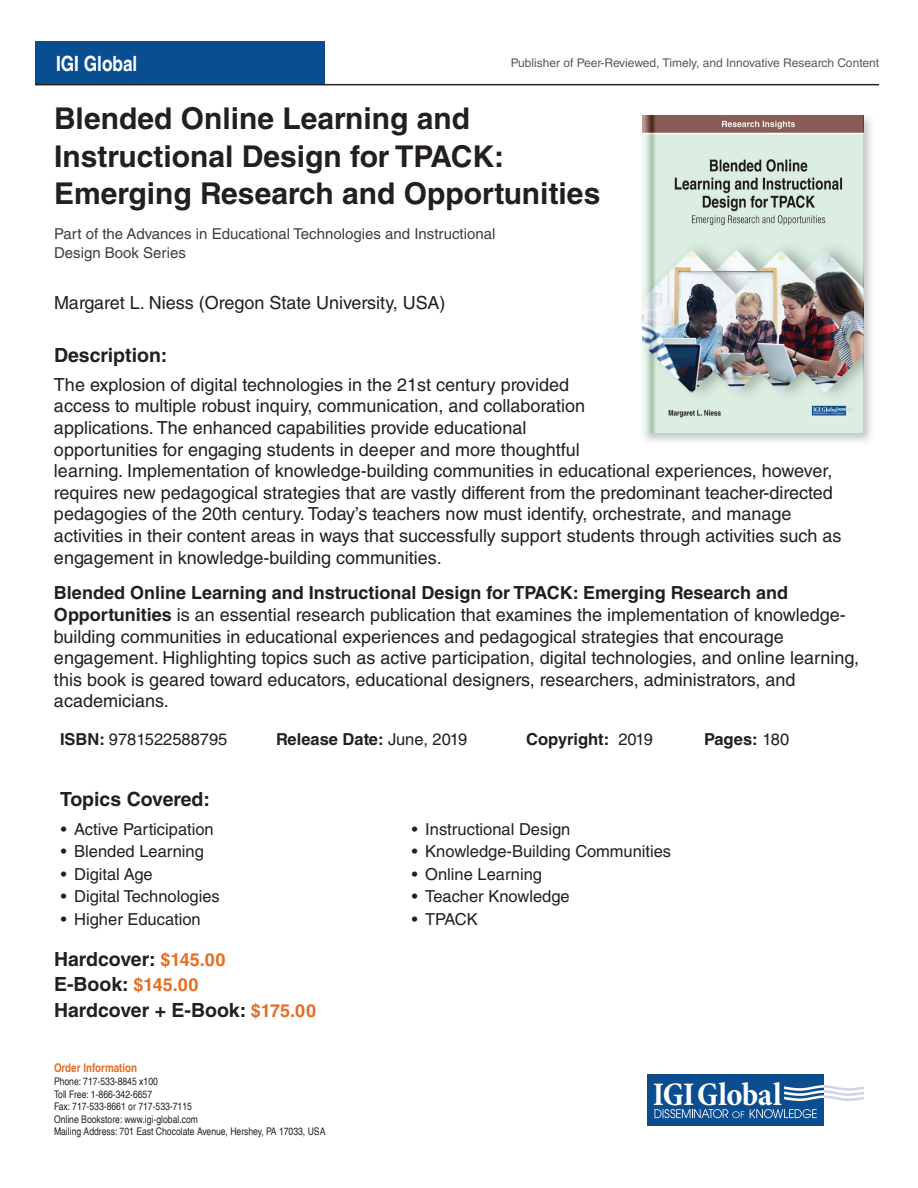
<style>
.page{position:relative;width:918px;height:1188px;background:#fff}
.page>*{position:absolute;margin:0;border:0;box-sizing:border-box;transform-origin:0 0}
.t1{font:700 condensed 33.3px "Minion Pro";letter-spacing:-.015em;color:#fff}
.t2{font:700 30px/37.5px "Helvetica LT Std";color:#231f20}
.t3{font:700 condensed 21px "Helvetica LT";color:#fff}
.t4{font:700 19.5px/25.5px "Helvetica LT Std";color:#231f20}
.t5{font:18px/21.6px "Helvetica LT Std";color:#231f20}
.t6{font:16.5px "Helvetica LT Std";color:#231f20}
.t7{font:700 16.5px "Helvetica LT Std";color:#231f20}
.t8{font:15px/19.5px "Helvetica LT Std";color:#3e3e3f}
.t9{font:12px "Helvetica LT Std";color:#57585a}
.t10{font:700 condensed 12px "Helvetica LT";color:#e56d25}
.t11{font:condensed 10.5px/12.6px "Helvetica LT";color:#231f20}
.s1{font-weight:700}
.s2{font-weight:400}
.s3{font-size:18px;color:#e56d25}
</style>
<div class="page">
<div style="left:35px;top:41px;width:290px;height:44px;background:#094e91"></div>
<svg style="left:647px;top:1125px;width:177px;height:1px"></svg>
<div style="left:647px;top:1074px;width:177px;height:51px;background:#0c4d90"></div>
<svg style="left:654px;top:1109px;width:90px;height:9px"></svg>
<svg style="left:750px;top:1109px;width:67px;height:9px"></svg>
<svg style="left:784px;top:1085px;width:80px;height:16px"></svg>
<hr style="left:35px;top:84px;width:844px;height:1px;background:#231f20">
<img style="left:642px;top:115px;width:230px;height:327px">
<img style="left:643px;top:116px;width:220px;height:316px">
<p class="t3" style="left:56px;top:50px;width:83px">IGI Global</p>
<p class="t9" style="left:511px;top:56px;width:370px">Publisher of Peer-Reviewed, Timely, and Innovative Research Content</p>
<h2 class="t2" style="left:54px;top:99px;width:548px">Blended Online Learning and<br>Instructional Design for TPACK:<br>Emerging Research and Opportunities</h2>
<p class="t8" style="left:54px;top:224px;width:443px">Part of the Advances in Educational Technologies and Instructional<br>Design Book Series</p>
<p class="t5" style="left:54px;top:292px;width:393px">Margaret L. Niess (Oregon State University, USA)</p>
<p class="t4" style="left:54px;top:343px;width:115px">Description:</p>
<p class="t5" style="left:54px;top:374px;width:789px">The explosion of digital technologies in the 21st century provided<br>access to multiple robust inquiry, communication, and collaboration<br>applications. The enhanced capabilities provide educational<br>opportunities for engaging students in deeper and more thoughtful<br>learning. Implementation of knowledge-building communities in educational experiences, however, requires new pedagogical strategies that are vastly different from the predominant teacher-directed pedagogies of the 20th century. Today’s teachers now must identify, orchestrate, and manage activities in their content areas in ways that successfully support students through activities such as engagement in knowledge-building communities.</p>
<p class="t5" style="left:54px;top:582px;width:807px"><span class="s1">Blended Online Learning and Instructional Design for TPACK: Emerging Research and Opportunities</span> is an essential research publication that examines the implementation of knowledge&shy;building communities in educational experiences and pedagogical strategies that encourage engagement. Highlighting topics such as active participation, digital technologies, and online learning, this book is geared toward educators, educational designers, researchers, administrators, and academicians.</p>
<p class="t6" style="left:60px;top:729px;width:169px"><span class="s1">ISBN:</span> 9781522588795</p>
<p class="t7" style="left:276px;top:729px;width:193px">Release Date: <span class="s2">June, 2019</span></p>
<p class="t7" style="left:526px;top:729px;width:128px">Copyright: <span class="s2">2019</span></p>
<p class="t7" style="left:704px;top:729px;width:87px">Pages: <span class="s2">180</span></p>
<p class="t4" style="left:60px;top:786px;width:152px">Topics Covered:</p>
<p class="t6" style="left:61px;top:820px;width:155px">• Active Participation</p>
<p class="t6" style="left:61px;top:842px;width:145px">• Blended Learning</p>
<p class="t6" style="left:61px;top:865px;width:93px">• Digital Age</p>
<p class="t6" style="left:61px;top:887px;width:161px">• Digital Technologies</p>
<p class="t6" style="left:61px;top:910px;width:142px">• Higher Education</p>
<p class="t4" style="left:54px;top:946px;width:264px">Hardcover: <span class="s3">$145.00<br></span>E-Book: <span class="s3">$145.00<br></span>Hardcover + E-Book: <span class="s3">$175.00</span></p>
<p class="t10" style="left:54px;top:1061px;width:85px">Order Information</p>
<p class="t11" style="left:54px;top:1075px;width:273px">Phone: 717-533-8845 x100<br>Toll Free: 1-866-342-6657<br>Fax: 717-533-8661 or 717-533-7115<br>Online Bookstore: www.igi-global.com<br>Mailing Address: 701 East Chocolate Avenue, Hershey, PA 17033, USA</p>
<p class="t6" style="left:412px;top:820px;width:160px">• Instructional Design</p>
<p class="t6" style="left:412px;top:842px;width:261px">• Knowledge-Building Communities</p>
<p class="t6" style="left:412px;top:865px;width:132px">• Online Learning</p>
<p class="t6" style="left:412px;top:887px;width:160px">• Teacher Knowledge</p>
<p class="t6" style="left:412px;top:910px;width:68px">• TPACK</p>
<h1 class="t1" style="left:653px;top:1071px;width:130px">IGIGlobal</h1>
</div>
